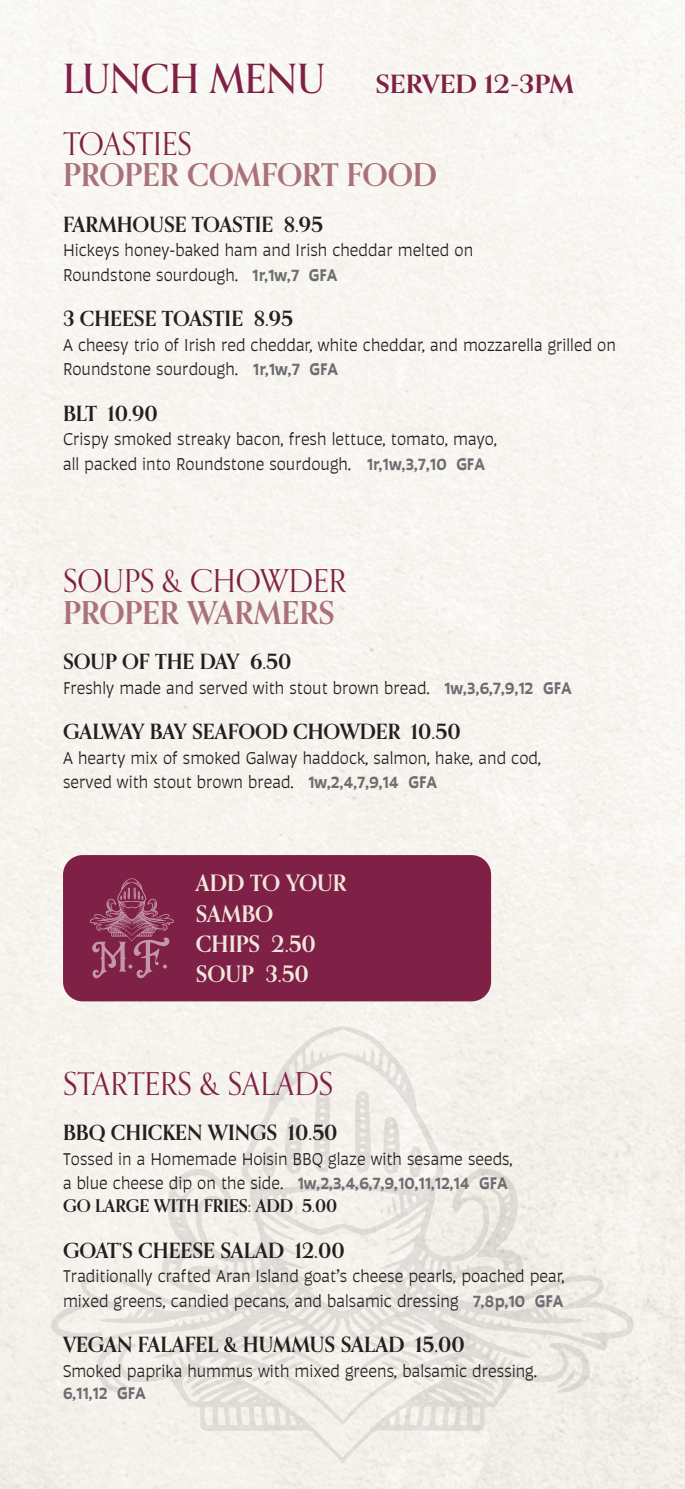
<style>
.page{position:relative;width:685px;height:1489px;background:#fff}
.page>*{position:absolute;margin:0;border:0;box-sizing:border-box;transform-origin:0 0}
.t1{font:31.5px "Orpheus Pro";color:#7f2046}
.t2{font:700 31.5px "Orpheus Pro";color:#aa717c}
.t3{font:700 25.2px "Orpheus Pro";color:#7f2046;scale:1.11 1}
.t4{font:700 22.57px/30.1px "Orpheus Pro";color:#f0e8dd}
.t5{font:700 21px "Orpheus Pro";color:#231f20}
.t6{font:18.38px/24.5px "Auster";color:#231f20}
.t7{font:600 17.5px "Auster";color:#6c6d70}
.t8{font:700 17.5px "Orpheus Pro";color:#231f20}
.s1{font-weight:500;font-size:40.25px}
.s2{font-weight:600;font-size:17.5px;color:#6c6d70}
.s3{font-weight:400;font-size:18.38px;color:#231f20}
</style>
<div class="page">
<div style="left:0;top:0;width:685px;height:1488px;background:#f8f5f0"></div>
<svg style="left:49px;top:1026px;width:586px;height:437px;fill:#f4f0ea"></svg>
<svg style="left:358px;top:1333px;width:75px;height:52px"></svg>
<svg style="left:251px;top:1333px;width:75px;height:52px"></svg>
<svg style="left:379px;top:1196px;width:18px;height:19px"></svg>
<svg style="left:287px;top:1197px;width:18px;height:18px"></svg>
<div style="left:63px;top:855px;width:428px;height:146px;background:#7f2046;border-radius:20px"></div>
<svg style="left:90px;top:878px;width:84px;height:100px"></svg>
<p class="t3" style="left:63px;top:68px;width:462px"><span class="s1">LUNCH MENU</span> SERVED 12-3PM</p>
<p class="t1" style="left:63px;top:123px;width:130px">TOASTIES</p>
<p class="t2" style="left:63px;top:155px;width:375px">PROPER COMFORT FOOD</p>
<p class="t5" style="left:63px;top:211px;width:262px">FARMHOUSE TOASTIE 8.95</p>
<p class="t6" style="left:63px;top:238px;width:411px">Hickeys honey-baked ham and Irish cheddar melted on</p>
<p class="t6" style="left:63px;top:262px;width:276px">Roundstone sourdough. <span class="s2">1r,1w,7 GFA</span></p>
<p class="t5" style="left:63px;top:305px;width:232px">3 CHEESE TOASTIE 8.95</p>
<p class="t6" style="left:63px;top:332px;width:554px">A cheesy trio of Irish red cheddar, white cheddar, and mozzarella grilled on<br>Roundstone sourdough. <span class="s2">1r,1w,7 GFA</span></p>
<p class="t5" style="left:63px;top:400px;width:96px">BLT 10.90</p>
<p class="t6" style="left:63px;top:427px;width:435px">Crispy smoked streaky bacon, fresh lettuce, tomato, mayo,</p>
<p class="t6" style="left:63px;top:451px;width:423px">all packed into Roundstone sourdough. <span class="s2">1r,1w,3,7,10 GFA</span></p>
<p class="t1" style="left:63px;top:561px;width:284px">SOUPS &amp; CHOWDER</p>
<p class="t2" style="left:63px;top:592px;width:273px">PROPER WARMERS</p>
<p class="t5" style="left:63px;top:648px;width:230px">SOUP OF THE DAY 6.50</p>
<p class="t6" style="left:63px;top:675px;width:510px">Freshly made and served with stout brown bread. <span class="s2">1w,3,6,7,9,12 GFA</span></p>
<p class="t5" style="left:63px;top:718px;width:399px">GALWAY BAY SEAFOOD CHOWDER 10.50</p>
<p class="t6" style="left:63px;top:745px;width:479px">A hearty mix of smoked Galway haddock, salmon, hake, and cod,</p>
<p class="t6" style="left:63px;top:770px;width:375px">served with stout brown bread. <span class="s2">1w,2,4,7,9,14 GFA</span></p>
<p class="t4" style="left:196px;top:868px;width:152px">ADD TO YOUR<br>SAMBO</p>
<p class="t4" style="left:196px;top:928px;width:122px">CHIPS 2.50</p>
<p class="t4" style="left:196px;top:958px;width:115px">SOUP 3.50</p>
<p class="t1" style="left:63px;top:1063px;width:271px">STARTERS &amp; SALADS</p>
<p class="t5" style="left:63px;top:1119px;width:276px">BBQ CHICKEN WINGS 10.50</p>
<p class="t6" style="left:63px;top:1146px;width:451px">Tossed in a Homemade Hoisin BBQ glaze with sesame seeds,</p>
<p class="t7" style="left:63px;top:1173px;width:446px"><span class="s3">a blue cheese dip on the side.</span> 1w,2,3,4,6,7,9,10,11,12,14 GFA</p>
<p class="t8" style="left:63px;top:1194px;width:276px">GO LARGE WITH FRIES: ADD 5.00</p>
<p class="t5" style="left:63px;top:1236px;width:283px">GOAT’S CHEESE SALAD 12.00</p>
<p class="t6" style="left:63px;top:1263px;width:503px">Traditionally crafted Aran Island goat’s cheese pearls, poached pear,</p>
<p class="t6" style="left:63px;top:1288px;width:502px">mixed greens, candied pecans, and balsamic dressing <span class="s2">7,8p,10 GFA</span></p>
<p class="t5" style="left:63px;top:1331px;width:403px">VEGAN FALAFEL &amp; HUMMUS SALAD 15.00</p>
<p class="t6" style="left:63px;top:1358px;width:475px">Smoked paprika hummus with mixed greens, balsamic dressing.</p>
<p class="t7" style="left:63px;top:1383px;width:84px">6,11,12 GFA</p>
</div>
